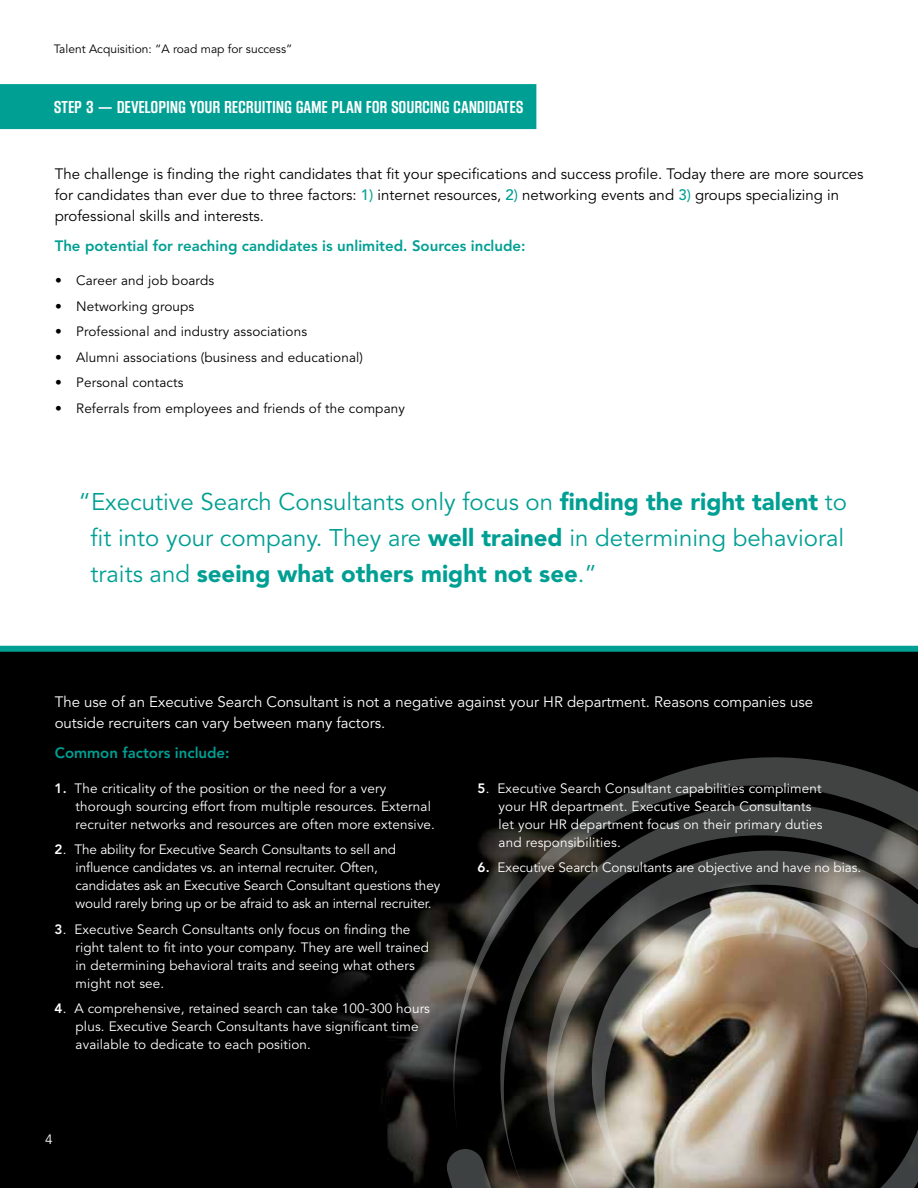
<style>
.page{position:relative;width:918px;height:1188px;background:#fff}
.page>*{position:absolute;margin:0;border:0;box-sizing:border-box;transform-origin:0 0}
.t1{font:24px/36px "Avenir LT Std";color:#009f93;text-align:justify}
.t2{font:18px "Block Gothic Bold Cond";letter-spacing:.025em;color:#fff}
.t3{font:15px/21px "Avenir LT Std";color:#000}
.t4{font:15px/21px "Avenir LT Std";color:#fff}
.t5{font:800 15px "Avenir LT Std";color:#009f93}
.t6{font:13.5px/18px "Avenir LT Std";letter-spacing:.01em;color:#fff}
.t7{font:13.5px/18px "Avenir LT Std";letter-spacing:-.01em;color:#fff}
.t8{font:13.5px "Avenir LT Std";letter-spacing:.01em;color:#000}
.t9{font:12px "Avenir LT Std";color:#000}
.s1{font-weight:500;color:#009f93}
.s2{font-weight:800}
.s3{font-weight:900}
</style>
<div class="page">
<div style="left:0;top:652px;width:918px;height:536px;background:#000"></div>
<div style="left:0;top:646px;width:918px;height:6px;background:#009f93"></div>
<svg style="left:435px;top:739px;width:483px;height:398px;background:#100f0e"></svg>
<svg style="left:467px;top:765px;width:451px;height:266px;background:#1d1d1c"></svg>
<svg style="left:526px;top:828px;width:392px;height:145px;background:#343330"></svg>
<svg style="left:571px;top:873px;width:299px;height:100px;background:#767067"></svg>
<svg style="left:445px;top:1031px;width:73px;height:157px;background:#121111"></svg>
<svg style="left:518px;top:973px;width:77px;height:215px;background:#413d36"></svg>
<svg style="left:595px;top:962px;width:68px;height:226px;background:#898377"></svg>
<svg style="left:663px;top:956px;width:255px;height:232px;background:#6e6153"></svg>
<div style="left:0;top:84px;width:536px;height:45px;background:#009f93"></div>
<p class="t9" style="left:54px;top:42px;width:240px">Talent Acquisition: “A road map for success”</p>
<h2 class="t2" style="left:54px;top:97px;width:471px">STEP 3 — DEVELOPING YOUR RECRUITING GAME PLAN FOR SOURCING CANDIDATES</h2>
<p class="t3" style="left:55px;top:164px;width:810px">The challenge is finding the right candidates that fit your specifications and success profile. Today there are more sources for candidates than ever due to three factors: <span class="s1">1)</span> internet resources, <span class="s1">2)</span> networking events and <span class="s1">3)</span> groups specializing in professional skills and interests.</p>
<p class="t5" style="left:55px;top:237px;width:472px">The potential for reaching candidates is unlimited. Sources include:</p>
<p class="t8" style="left:55px;top:273px;width:160px"><span class="s2">•</span> Career and job boards</p>
<p class="t8" style="left:55px;top:298px;width:141px">• Networking groups</p>
<p class="t8" style="left:55px;top:324px;width:253px">• Professional and industry associations</p>
<p class="t8" style="left:55px;top:349px;width:309px">• Alumni associations (business and educational)</p>
<p class="t8" style="left:55px;top:375px;width:130px">• Personal contacts</p>
<p class="t8" style="left:55px;top:400px;width:351px">• Referrals from employees and friends of the company</p>
<h1 class="t1" style="left:91px;top:484px;width:758px;text-indent:-12px">“Executive Search Consultants only focus on <span class="s3">finding the right talent</span> to fit into your company. They are <span class="s3">well trained</span> in determining behavioral traits and <span class="s3">seeing what others might not see</span>.”</h1>
<p class="t4" style="left:55px;top:691px;width:760px">The use of an Executive Search Consultant is not a negative against your HR department. Reasons companies use outside recruiters can vary between many factors.</p>
<p class="t5" style="left:55px;top:743px;width:176px">Common factors include:</p>
<p class="t6" style="left:76px;top:780px;width:361px;text-indent:-21px"><span class="s2">1.</span> The criticality of the position or the need for a very thorough sourcing effort from multiple resources. External recruiter networks and resources are often more extensive.</p>
<p class="t7" style="left:76px;top:841px;width:366px;text-indent:-21px"><span class="s2">2</span>. The ability for Executive Search Consultants to sell and influence candidates vs. an internal recruiter. Often, candidates ask an Executive Search Consultant questions they would rarely bring up or be afraid to ask an internal recruiter.</p>
<p class="t6" style="left:76px;top:921px;width:355px;text-indent:-21px"><span class="s2">3</span>. Executive Search Consultants only focus on finding the right talent to fit into your company. They are well trained in determining behavioral traits and seeing what others might not see.</p>
<p class="t6" style="left:76px;top:1000px;width:356px;text-indent:-21px"><span class="s2">4</span>. A comprehensive, retained search can take 100-300 hours plus. Executive Search Consultants have significant time available to dedicate to each position.</p>
<p class="t6" style="left:499px;top:780px;width:326px;text-indent:-21px"><span class="s2">5</span>. Executive Search Consultant capabilities compliment your HR department. Executive Search Consultants let your HR department focus on their primary duties and responsibilities.</p>
<p class="t6" style="left:478px;top:859px;width:385px"><span class="s2">6.</span> Executive Search Consultants are objective and have no bias.</p>
<p class="t6" style="left:45px;top:1131px;width:9px">4</p>
</div>
